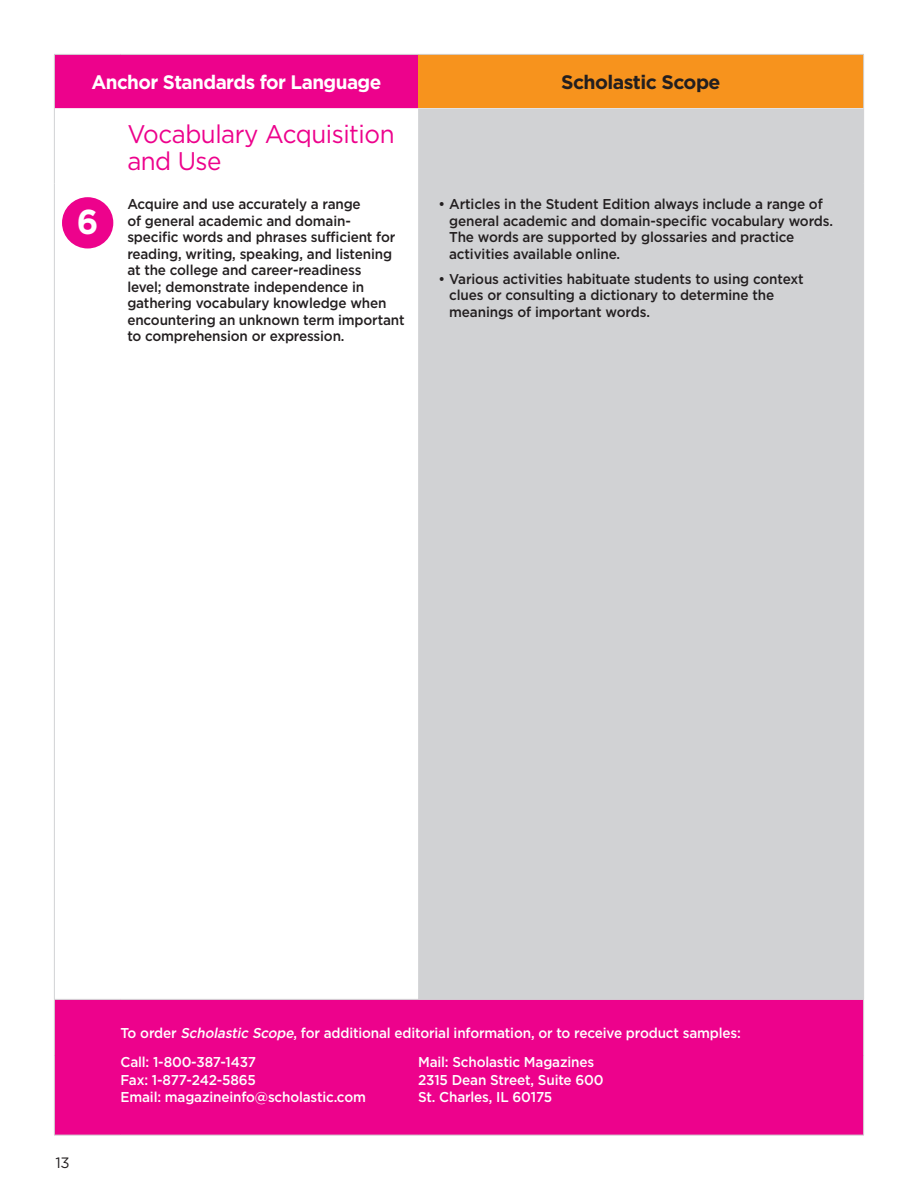
<style>
.page{position:relative;width:918px;height:1188px;background:#fff}
.page>*{position:absolute;margin:0;border:0;box-sizing:border-box;transform-origin:0 0}
.t1{font:700 34.5px "Gotham";color:#fff;scale:.95 1}
.Body_AS{font:25.5px/27px "Gotham";letter-spacing:-.02em;color:#ed028c;scale:.95 1}
.Heading_AS{font:700 19.5px "Gotham";letter-spacing:-.03em;color:#fff}
.Heading_AS-2{font:700 19.5px "Gotham";letter-spacing:-.03em;color:#231f20}
.t2{font:15px "Gotham";color:#231f20}
.Body_AS-2{font:500 14.25px/16.5px "Gotham";letter-spacing:-.01em;color:#231f20;scale:.95 1}
.Body_AS-3{font:500 14.25px/17.1px "Gotham";letter-spacing:-.01em;color:#fff;scale:.95 1}
.s1{font-style:italic}
</style>
<div class="page">
<div style="left:55px;top:55px;width:808px;height:1080px;background:#ed028c"></div>
<div style="left:418px;top:54px;width:446px;height:54px;background:#f7931d"></div>
<svg style="left:55px;top:108px;width:363px;height:891px"></svg>
<div style="left:418px;top:108px;width:445px;height:891px;background:#d1d2d4"></div>
<hr style="left:54px;top:999px;width:67px;height:1px;background:#d1d2d4">
<hr style="left:121px;top:999px;width:297px;height:1px;background:#d1d2d4">
<hr style="left:418px;top:999px;width:446px;height:1px;background:#d1d2d4">
<hr style="left:54px;top:54px;width:67px;height:1px;background:#d1d2d4">
<hr style="left:54px;top:55px;width:1px;height:53px;background:#d1d2d4">
<hr style="left:121px;top:54px;width:297px;height:1px;background:#d1d2d4">
<hr style="left:418px;top:54px;width:446px;height:1px;background:#d1d2d4">
<hr style="left:863px;top:55px;width:1px;height:53px;background:#d1d2d4">
<hr style="left:54px;top:108px;width:1px;height:76px;background:#d1d2d4">
<hr style="left:863px;top:108px;width:1px;height:76px;background:#d1d2d4">
<hr style="left:54px;top:184px;width:1px;height:815px;background:#d1d2d4">
<hr style="left:863px;top:184px;width:1px;height:815px;background:#d1d2d4">
<hr style="left:54px;top:1000px;width:1px;height:56px;background:#d1d2d4">
<hr style="left:863px;top:1000px;width:1px;height:56px;background:#d1d2d4">
<hr style="left:54px;top:1056px;width:1px;height:79px;background:#d1d2d4">
<hr style="left:863px;top:1056px;width:1px;height:79px;background:#d1d2d4">
<hr style="left:54px;top:1135px;width:67px;height:1px;background:#d1d2d4">
<hr style="left:121px;top:1135px;width:297px;height:1px;background:#d1d2d4">
<hr style="left:418px;top:1135px;width:446px;height:1px;background:#d1d2d4">
<div style="left:62px;top:197px;width:51px;height:51px;background:#ed028c;border-radius:50%"></div>
<p class="Heading_AS" style="left:91px;top:71px;width:292px">Anchor Standards for Language</p>
<p class="Heading_AS-2" style="left:561px;top:71px;width:161px">Scholastic Scope</p>
<p class="Body_AS" style="left:127px;top:120px;width:283px">Vocabulary Acquisition and Use</p>
<p class="t1" style="left:77px;top:202px;width:24px">6</p>
<p class="Body_AS-2" style="left:127px;top:195px;width:293px">Acquire and use accurately a range<br>of general academic and domain&shy;specific words and phrases sufficient for reading, writing, speaking, and listening at the college and career-readiness<br>level; demonstrate independence in gathering vocabulary knowledge when encountering an unknown term important to comprehension or expression.</p>
<p class="Body_AS-2" style="left:449px;top:195px;width:406px;text-indent:-11px">• Articles in the Student Edition always include a range of general academic and domain-specific vocabulary words.<br>The words are supported by glossaries and practice activities available online.</p>
<p class="Body_AS-2" style="left:449px;top:270px;width:375px;text-indent:-11px">• Various activities habituate students to using context clues or consulting a dictionary to determine the meanings of important words.</p>
<p class="t2" style="left:55px;top:1154px;width:16px">13</p>
<p class="Body_AS-3" style="left:121px;top:1025px;width:654px">To order <span class="s1">Scholastic Scope</span>, for additional editorial information, or to receive product samples:</p>
<p class="Body_AS-3" style="left:121px;top:1054px;width:260px">Call: 1-800-387-1437<br>Fax: 1-877-242-5865<br>Email: magazineinfo@scholastic.com</p>
<p class="Body_AS-3" style="left:418px;top:1054px;width:197px">Mail: Scholastic Magazines<br>2315 Dean Street, Suite 600<br>St. Charles, IL 60175</p>
</div>
